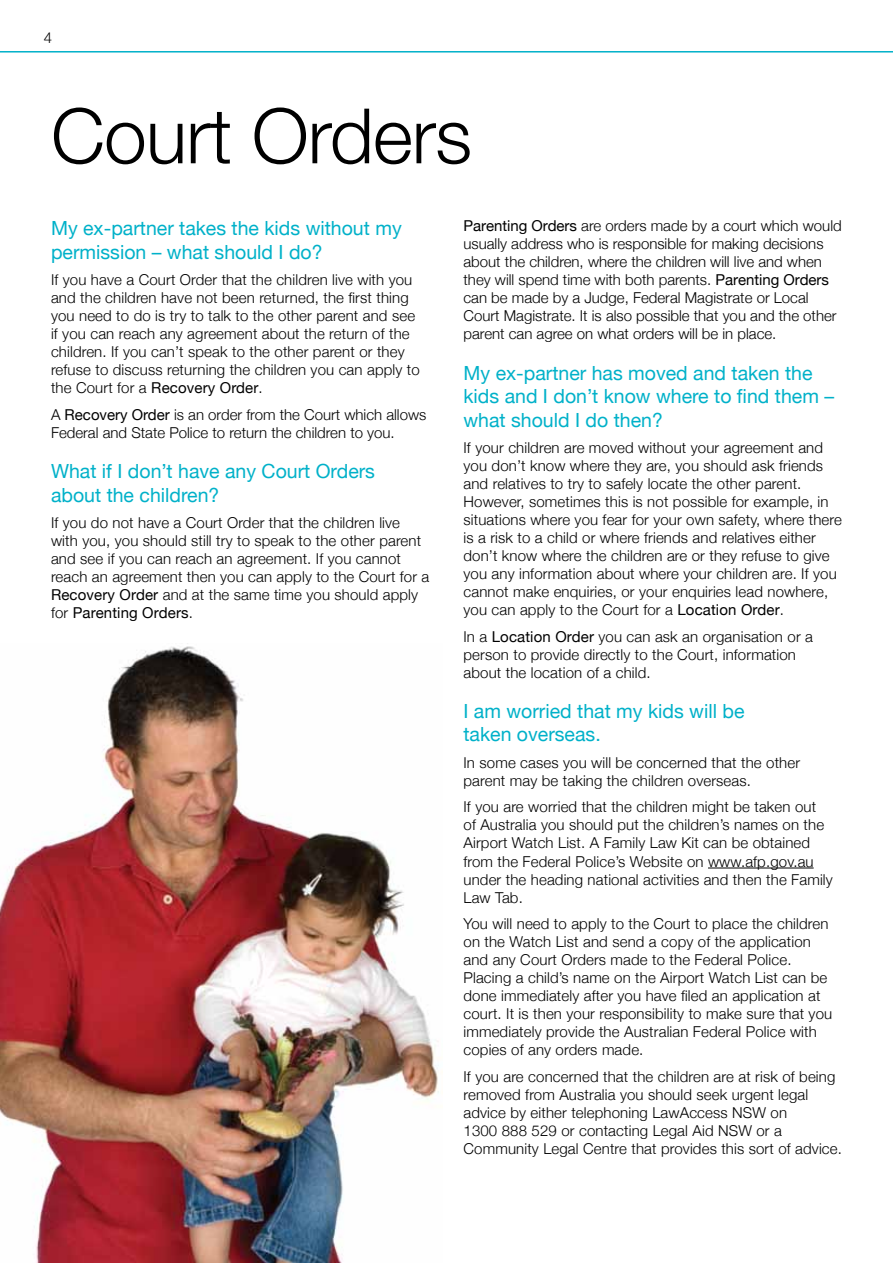
<style>
.page{position:relative;width:893px;height:1263px;background:#fff}
.page>*{position:absolute;margin:0;border:0;box-sizing:border-box;transform-origin:0 0}
.t1{font:300 76.5px "Helvetica Neue";letter-spacing:-.01em;color:#000}
.t2{font:19.5px/23.4px "Helvetica Neue";color:#00b1c9}
.t3{font:300 15px/18px "Helvetica Neue";letter-spacing:.01em;color:#000}
.s1{font-weight:400}
</style>
<div class="page">
<img style="left:0;top:643px;width:439px;height:620px">
<hr style="left:0;top:51px;width:893px;height:2px;background:#00b1c9">
<hr style="left:708px;top:868px;width:106px;height:1px;background:#000">
<p class="t3" style="left:44px;top:28px;width:10px">4</p>
<h1 class="t1" style="left:51px;top:89px;width:422px">Court Orders</h1>
<h2 class="t2" style="left:51px;top:217px;width:352px">My ex-partner takes the kids without my permission – what should I do?</h2>
<p class="t3" style="left:51px;top:271px;width:370px">If you have a Court Order that the children live with you and the children have not been returned, the first thing you need to do is try to talk to the other parent and see if you can reach any agreement about the return of the children. If you can’t speak to the other parent or they refuse to discuss returning the children you can apply to the Court for a <span class="s1">Recovery Order</span>.</p>
<p class="t3" style="left:51px;top:405px;width:377px">A <span class="s1">Recovery Order</span> is an order from the Court which allows<br>Federal and State Police to return the children to you.</p>
<h2 class="t2" style="left:51px;top:459px;width:326px">What if I don’t have any Court Orders about the children?</h2>
<p class="t3" style="left:51px;top:513px;width:380px">If you do not have a Court Order that the children live with you, you should still try to speak to the other parent and see if you can reach an agreement. If you cannot reach an agreement then you can apply to the Court for a <span class="s1">Recovery Order</span> and at the same time you should apply for <span class="s1">Parenting Orders</span>.</p>
<p class="t3" style="left:463px;top:217px;width:380px"><span class="s1">Parenting Orders</span> are orders made by a court which would usually address who is responsible for making decisions about the children, where the children will live and when they will spend time with both parents. <span class="s1">Parenting Orders </span>can be made by a Judge, Federal Magistrate or Local Court Magistrate. It is also possible that you and the other parent can agree on what orders will be in place.</p>
<h2 class="t2" style="left:463px;top:361px;width:372px">My ex-partner has moved and taken the kids and I don’t know where to find them – what should I do then?</h2>
<p class="t3" style="left:463px;top:438px;width:380px">If your children are moved without your agreement and you don’t know where they are, you should ask friends and relatives to try to safely locate the other parent.<br>However, sometimes this is not possible for example, in situations where you fear for your own safety, where there is a risk to a child or where friends and relatives either don’t know where the children are or they refuse to give you any information about where your children are. If you cannot make enquiries, or your enquiries lead nowhere, you can apply to the Court for a <span class="s1">Location Order</span>.</p>
<p class="t3" style="left:463px;top:627px;width:351px">In a <span class="s1">Location Order</span> you can ask an organisation or a person to provide directly to the Court, information about the location of a child.</p>
<h2 class="t2" style="left:463px;top:699px;width:282px">I am worried that my kids will be taken overseas.</h2>
<p class="t3" style="left:463px;top:753px;width:338px">In some cases you will be concerned that the other parent may be taking the children overseas.</p>
<p class="t3" style="left:463px;top:798px;width:371px">If you are worried that the children might be taken out<br>of Australia you should put the children’s names on the Airport Watch List. A Family Law Kit can be obtained from the Federal Police’s Website on www.afp.gov.au under the heading national activities and then the Family Law Tab.</p>
<p class="t3" style="left:463px;top:914px;width:370px">You will need to apply to the Court to place the children on the Watch List and send a copy of the application and any Court Orders made to the Federal Police.<br>Placing a child’s name on the Airport Watch List can be done immediately after you have filed an application at court. It is then your responsibility to make sure that you immediately provide the Australian Federal Police with copies of any orders made.</p>
<p class="t3" style="left:463px;top:1067px;width:380px">If you are concerned that the children are at risk of being removed from Australia you should seek urgent legal advice by either telephoning LawAccess NSW on<br>1300 888 529 or contacting Legal Aid NSW or a Community Legal Centre that provides this sort of advice.</p>
</div>
